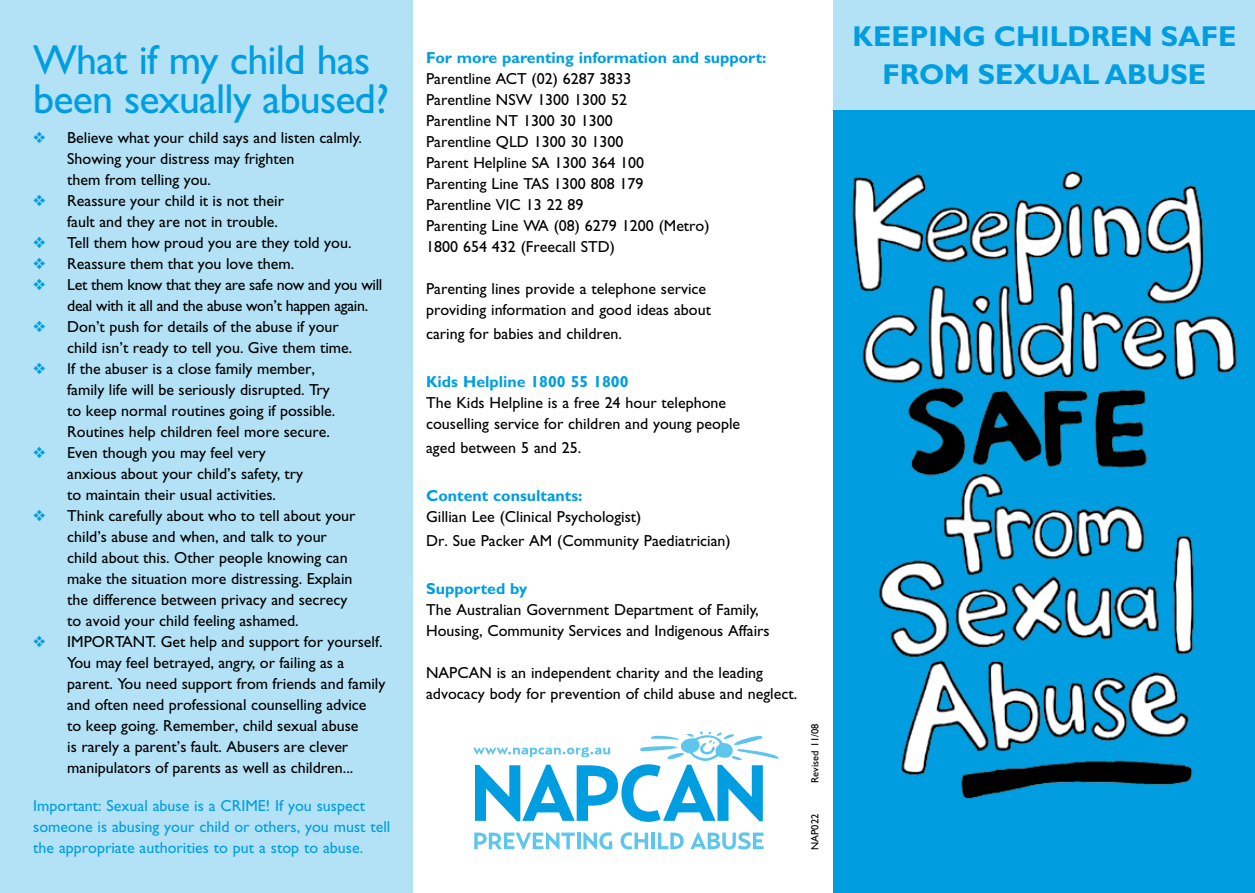
<style>
.page{position:relative;width:1255px;height:893px;background:#fff}
.page>*{position:absolute;margin:0;border:0;box-sizing:border-box;transform-origin:0 0}
.t1{font:42px/39px "Gill Sans";letter-spacing:-.02em;color:#009ee0}
.t2{font:700 28.8px/39px "Gill Sans";color:#009ee0;text-align:center}
.t3{font:15.9px/21px "Gill Sans";color:#000}
.t4{font:15.9px/21px "Gill Sans";color:#009ee0}
.t5{font:700 15.9px "Gill Sans";color:#009ee0}
.t6{font:15.9px/21px "Gill Sans";letter-spacing:-.02em;color:#000}
.t7{font:10.5px "Gill Sans";color:#000}
.s1{color:#009ee0}
</style>
<div class="page">
<div style="left:833px;top:0;width:421px;height:893px;background:#009ee0"></div>
<img style="left:852px;top:171px;width:385px;height:628px">
<div style="left:833px;top:0;width:421px;height:109px;background:#b3e2f6"></div>
<div style="left:0;top:0;width:412px;height:893px;background:#b3e2f6"></div>
<svg style="left:474px;top:832px;width:100px;height:17px"></svg>
<svg style="left:577px;top:833px;width:3px;height:16px"></svg>
<svg style="left:583px;top:832px;width:29px;height:17px"></svg>
<svg style="left:620px;top:832px;width:28px;height:17px"></svg>
<hr style="left:651px;top:833px;width:3px;height:16px;background:#5ec5ed">
<svg style="left:658px;top:833px;width:25px;height:16px"></svg>
<svg style="left:690px;top:832px;width:73px;height:17px"></svg>
<svg style="left:473px;top:731px;width:305px;height:91px"></svg>
<h1 class="t1" style="left:33px;top:41px;width:357px">What if my child has been sexually abused?</h1>
<p class="t3" style="left:67px;top:127px;width:296px;text-indent:-34px"><span class="s1">❖</span> Believe what your child says and listen calmly.<br>Showing your distress may frighten<br>them from telling you.</p>
<p class="t3" style="left:67px;top:190px;width:218px;text-indent:-34px"><span class="s1">❖</span> Reassure your child it is not their fault and they are not in trouble.</p>
<p class="t3" style="left:33px;top:232px;width:320px"><span class="s1">❖</span> Tell them how proud you are they told you.</p>
<p class="t3" style="left:33px;top:253px;width:262px"><span class="s1">❖</span> Reassure them that you love them.</p>
<p class="t6" style="left:67px;top:274px;width:316px;text-indent:-34px"><span class="s1">❖</span> Let them know that they are safe now and you will deal with it all and the abuse won’t happen again.</p>
<p class="t3" style="left:67px;top:316px;width:286px;text-indent:-34px"><span class="s1">❖</span> Don’t push for details of the abuse if your child isn’t ready to tell you. Give them time.</p>
<p class="t3" style="left:67px;top:358px;width:269px;text-indent:-34px"><span class="s1">❖</span> If the abuser is a close family member, family life will be seriously disrupted. Try to keep normal routines going if possible.<br>Routines help children feel more secure.</p>
<p class="t3" style="left:67px;top:442px;width:237px;text-indent:-34px"><span class="s1">❖</span> Even though you may feel very anxious about your child’s safety, try to maintain their usual activities.</p>
<p class="t3" style="left:67px;top:505px;width:290px;text-indent:-34px"><span class="s1">❖</span> Think carefully about who to tell about your child’s abuse and when, and talk to your child about this. Other people knowing can make the situation more distressing. Explain the difference between privacy and secrecy to avoid your child feeling ashamed.</p>
<p class="t3" style="left:67px;top:631px;width:319px;text-indent:-34px"><span class="s1">❖</span> IMPORTANT. Get help and support for yourself.<br>You may feel betrayed, angry, or failing as a parent. You need support from friends and family and often need professional counselling advice<br>to keep going. Remember, child sexual abuse<br>is rarely a parent’s fault. Abusers are clever manipulators of parents as well as children...</p>
<p class="t4" style="left:33px;top:795px;width:358px">Important: Sexual abuse is a CRIME! If you suspect someone is abusing your child or others, you must tell the appropriate authorities to put a stop to abuse.</p>
<p class="t5" style="left:426px;top:49px;width:342px">For more parenting information and support:</p>
<p class="t3" style="left:426px;top:69px;width:285px">Parentline ACT (02) 6287 3833<br>Parentline NSW 1300 1300 52<br>Parentline NT 1300 30 1300<br>Parentline QLD 1300 30 1300<br>Parent Helpline SA 1300 364 100<br>Parenting Line TAS 1300 808 179<br>Parentline VIC 13 22 89<br>Parenting Line WA (08) 6279 1200 (Metro)<br>1800 654 432 (Freecall STD)</p>
<p class="t3" style="left:426px;top:279px;width:286px">Parenting lines provide a telephone service providing information and good ideas about</p>
<p class="t3" style="left:426px;top:324px;width:197px">caring for babies and children.</p>
<p class="t5" style="left:426px;top:373px;width:204px">Kids Helpline 1800 55 1800</p>
<p class="t3" style="left:426px;top:393px;width:315px">The Kids Helpline is a free 24 hour telephone couselling service for children and young people</p>
<p class="t3" style="left:426px;top:438px;width:157px">aged between 5 and 25.</p>
<p class="t5" style="left:426px;top:487px;width:158px">Content consultants:</p>
<p class="t3" style="left:426px;top:505px;width:306px;line-height:24px">Gillian Lee (Clinical Psychologist)<br>Dr. Sue Packer AM (Community Paediatrician)</p>
<p class="t5" style="left:426px;top:580px;width:103px">Supported by</p>
<p class="t3" style="left:426px;top:600px;width:345px">The Australian Government Department of Family,<br>Housing, Community Services and Indigenous Affairs</p>
<p class="t3" style="left:426px;top:663px;width:372px">NAPCAN is an independent charity and the leading advocacy body for prevention of child abuse and neglect.</p>
<p class="t7" style="left:808px;top:783px;width:61px;rotate:-90deg">Revised 11/08</p>
<p class="t7" style="left:808px;top:850px;width:38px;rotate:-90deg">NAP022</p>
<h2 class="t2" style="left:852px;top:16px;width:385px">Keeping Children Safe<br>From Sexual Abuse</h2>
</div>
